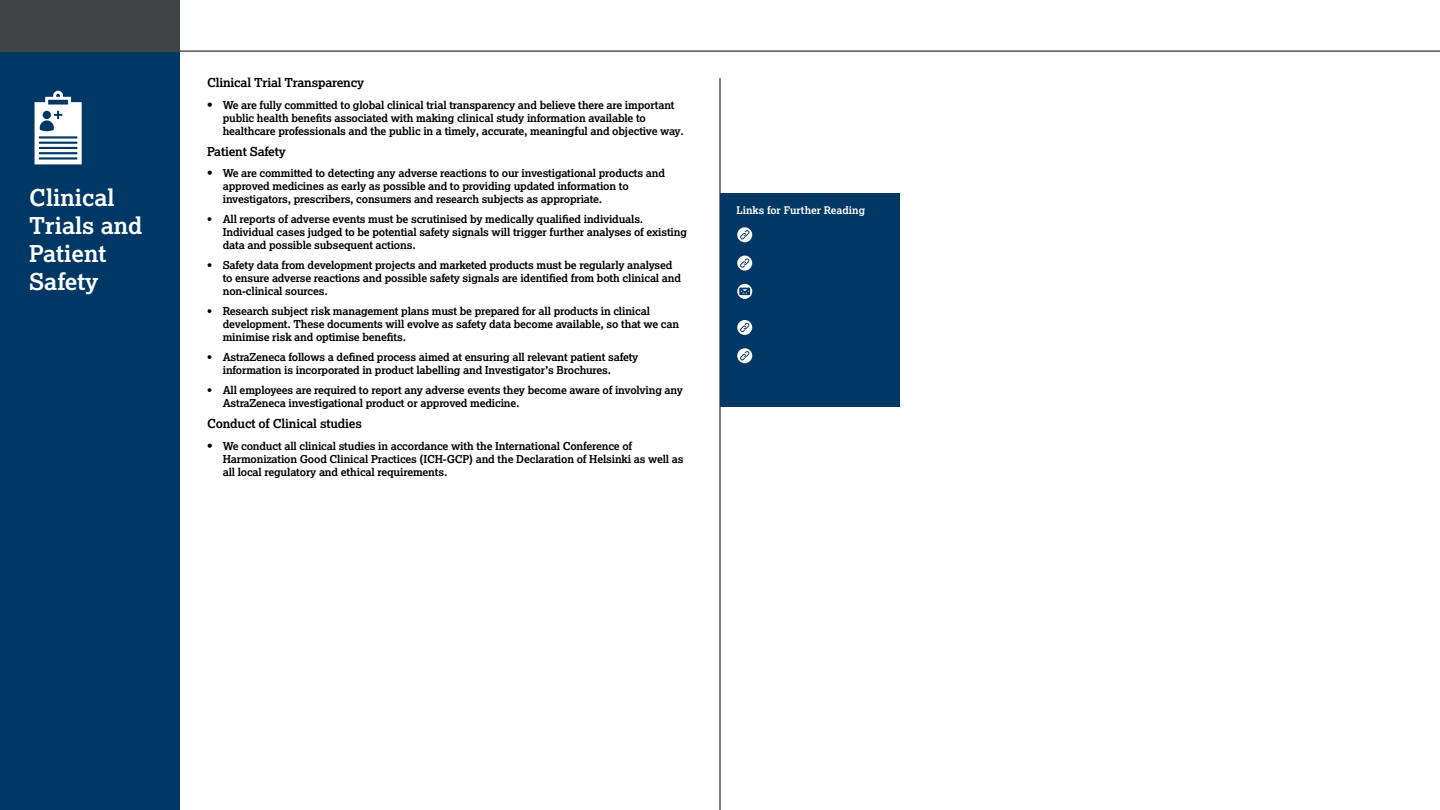
<style>
.page{position:relative;width:1440px;height:810px;background:#fff}
.page>*{position:absolute;margin:0;border:0;box-sizing:border-box;transform-origin:0 0}
.t1{font:700 23.25px/27.9px "Lexia";color:#fff}
.t2{font:700 12.38px "Lexia";letter-spacing:-.015em;color:#000}
.t3{font:700 10.88px/13px "Lexia";letter-spacing:-.015em;color:#000}
.t4{font:700 10.5px "Lexia";color:#fff}
.s1{font-size:12px}
</style>
<div class="page">
<div style="left:0;top:51px;width:180px;height:759px;background:#003865"></div>
<hr style="left:0;top:51px;width:1440px;height:1px;background:#000">
<hr style="left:720px;top:78px;width:1px;height:732px;background:#000">
<div style="left:720px;top:193px;width:180px;height:213px;background:#003865"></div>
<svg style="left:737px;top:227px;width:15px;height:15px"></svg>
<svg style="left:740px;top:230px;width:9px;height:9px"></svg>
<svg style="left:737px;top:256px;width:15px;height:15px"></svg>
<svg style="left:740px;top:258px;width:9px;height:10px"></svg>
<svg style="left:737px;top:284px;width:15px;height:15px"></svg>
<svg style="left:737px;top:320px;width:15px;height:15px"></svg>
<svg style="left:740px;top:323px;width:9px;height:9px"></svg>
<svg style="left:737px;top:348px;width:15px;height:15px"></svg>
<svg style="left:740px;top:351px;width:9px;height:9px"></svg>
<svg style="left:35px;top:91px;width:47px;height:73px"></svg>
<svg style="left:740px;top:288px;width:10px;height:7px"></svg>
<div style="left:0;top:0;width:180px;height:51px;background:#3f4444"></div>
<h1 class="t1" style="left:29px;top:183px;width:87px">Clinical</h1>
<h1 class="t1" style="left:29px;top:211px;width:115px">Trials and<br>Patient<br>Safety</h1>
<p class="t2" style="left:207px;top:75px;width:159px">Clinical Trial Transparency</p>
<p class="t3" style="left:223px;top:98px;width:463px;text-indent:-16px"><span class="s1">•</span> We are fully committed to global clinical trial transparency and believe there are important public health benefits associated with making clinical study information available to healthcare professionals and the public in a timely, accurate, meaningful and objective way.</p>
<p class="t2" style="left:207px;top:144px;width:80px">Patient Safety</p>
<p class="t3" style="left:223px;top:167px;width:444px;text-indent:-16px"><span class="s1">•</span> We are committed to detecting any adverse reactions to our investigational products and approved medicines as early as possible and to providing updated information to investigators, prescribers, consumers and research subjects as appropriate.</p>
<p class="t3" style="left:223px;top:213px;width:466px;text-indent:-16px">• All reports of adverse events must be scrutinised by medically qualified individuals.<br>Individual cases judged to be potential safety signals will trigger further analyses of existing data and possible subsequent actions.</p>
<p class="t3" style="left:223px;top:258px;width:460px;text-indent:-16px">• Safety data from development projects and marketed products must be regularly analysed to ensure adverse reactions and possible safety signals are identified from both clinical and non-clinical sources.</p>
<p class="t3" style="left:223px;top:304px;width:458px;text-indent:-16px">• Research subject risk management plans must be prepared for all products in clinical development. These documents will evolve as safety data become available, so that we can minimise risk and optimise benefits.</p>
<p class="t3" style="left:223px;top:350px;width:417px;text-indent:-16px">• AstraZeneca follows a defined process aimed at ensuring all relevant patient safety information is incorporated in product labelling and Investigator’s Brochures.</p>
<p class="t3" style="left:223px;top:383px;width:462px;text-indent:-16px">• All employees are required to report any adverse events they become aware of involving any<br>AstraZeneca investigational product or approved medicine.</p>
<p class="t2" style="left:207px;top:416px;width:156px">Conduct of Clinical studies</p>
<p class="t3" style="left:223px;top:439px;width:462px;text-indent:-16px"><span class="s1">•</span> We conduct all clinical studies in accordance with the International Conference of<br>Harmonization Good Clinical Practices (ICH-GCP) and the Declaration of Helsinki as well as all local regulatory and ethical requirements.</p>
<p class="t4" style="left:736px;top:204px;width:130px">Links for Further Reading</p>
</div>
